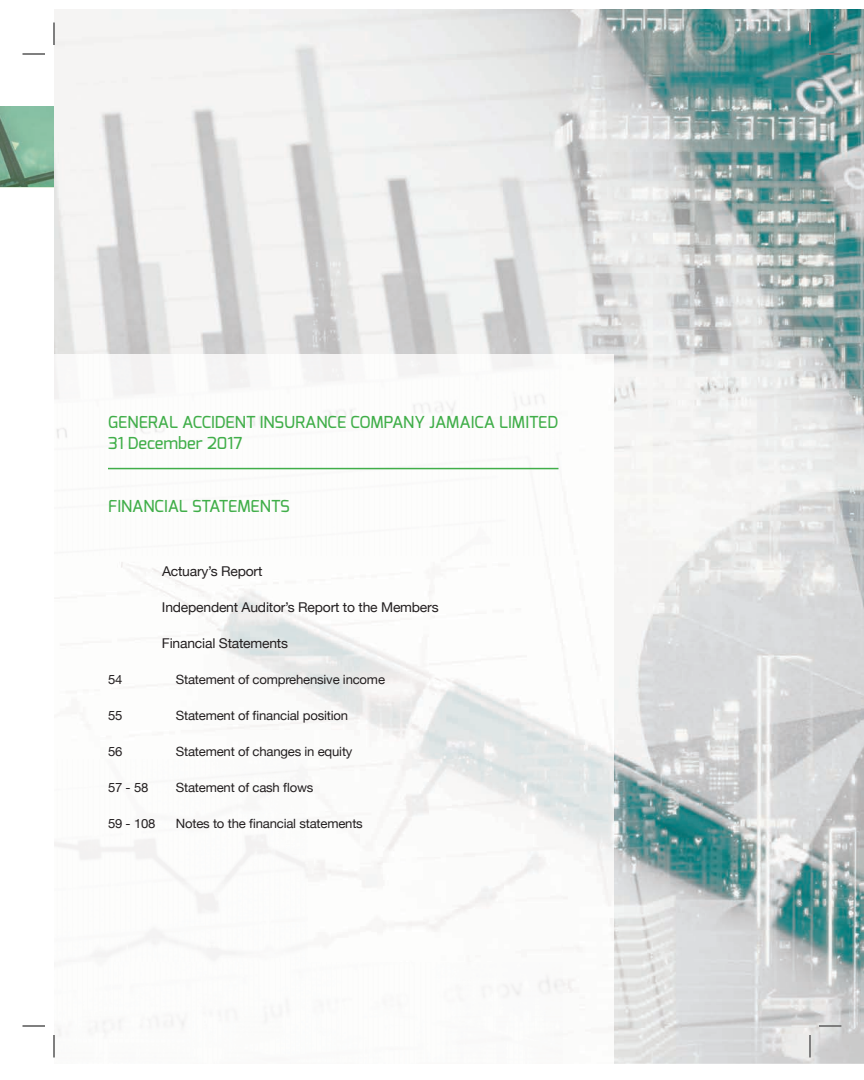
<style>
.page{position:relative;width:864px;height:1080px;background:#fff}
.page>*{position:absolute;margin:0;border:0;box-sizing:border-box;transform-origin:0 0}
.t1{font:500 16.5px/21px "Exo";color:#40ae49}
.t2{font:13.5px "Helvetica Neue";letter-spacing:-.015em;color:#231f20}
.t3{font:12.75px "Helvetica Neue";letter-spacing:-.015em;color:#231f20}
</style>
<div class="page">
<img style="left:54px;top:9px;width:810px;height:1055px">
<img style="left:55px;top:354px;width:558px;height:710px">
<hr style="left:108px;top:468px;width:451px;height:1px;background:#40ae49">
<hr style="left:819px;top:53px;width:23px;height:2px;background:#fff">
<hr style="left:819px;top:1025px;width:23px;height:2px;background:#fff">
<hr style="left:809px;top:22px;width:2px;height:23px;background:#fff">
<hr style="left:809px;top:1035px;width:2px;height:23px;background:#fff">
<svg style="left:0;top:54px;width:54px;height:133px"></svg>
<svg style="left:819px;top:54px;width:23px;height:1px"></svg>
<svg style="left:22px;top:1026px;width:23px;height:1px"></svg>
<svg style="left:819px;top:1026px;width:23px;height:1px"></svg>
<svg style="left:54px;top:22px;width:1px;height:23px"></svg>
<svg style="left:54px;top:1035px;width:1px;height:23px"></svg>
<svg style="left:810px;top:22px;width:1px;height:23px"></svg>
<svg style="left:810px;top:1035px;width:1px;height:23px"></svg>
<p class="t1" style="left:108px;top:411px;width:452px">GENERAL ACCIDENT INSURANCE COMPANY JAMAICA LIMITED<br>31 December 2017</p>
<p class="t1" style="left:108px;top:495px;width:183px">FINANCIAL STATEMENTS</p>
<p class="t2" style="left:162px;top:561px;width:102px">Actuary’s Report</p>
<p class="t2" style="left:162px;top:597px;width:278px">Independent Auditor’s Report to the Members</p>
<p class="t2" style="left:162px;top:633px;width:128px">Financial Statements</p>
<p class="t3" style="left:108px;top:670px;width:16px">54</p>
<p class="t3" style="left:176px;top:670px;width:211px">Statement of comprehensive income</p>
<p class="t3" style="left:108px;top:706px;width:16px">55</p>
<p class="t3" style="left:176px;top:706px;width:174px">Statement of financial position</p>
<p class="t3" style="left:108px;top:742px;width:16px">56</p>
<p class="t3" style="left:176px;top:742px;width:178px">Statement of changes in equity</p>
<p class="t3" style="left:108px;top:778px;width:42px">57 - 58</p>
<p class="t3" style="left:176px;top:778px;width:139px">Statement of cash flows</p>
<p class="t3" style="left:108px;top:814px;width:49px">59 - 108</p>
<p class="t3" style="left:176px;top:814px;width:189px">Notes to the financial statements</p>
</div>
